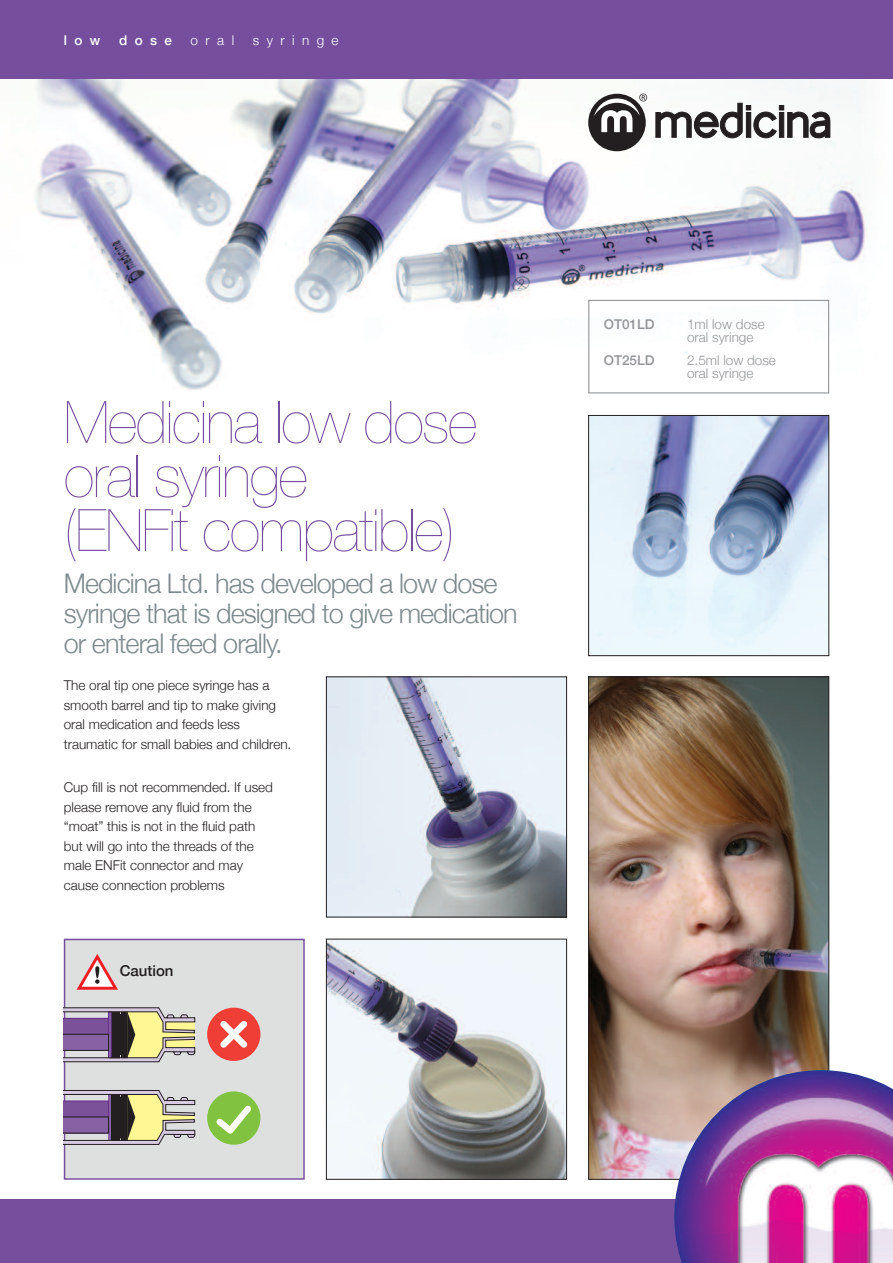
<style>
.page{position:relative;width:893px;height:1263px;background:#fff}
.page>*{position:absolute;margin:0;border:0;box-sizing:border-box;transform-origin:0 0}
.t1{font:200 58.5px/54px "Helvetica Neue";letter-spacing:-.025em;color:#764e9e}
.t2{font:300 27px/30px "Helvetica Neue";letter-spacing:-.035em;color:#7e8a8d}
.t3{font:500 15px "Helvetica Neue";color:#231f20}
.t4{font:300 13.5px/19.5px "Helvetica Neue";color:#231f20}
.t5{font:300 13.5px/13.5px "Helvetica Neue";color:#939598}
.t6{font:500 13.5px "Helvetica Neue";color:#939598}
.t7{font:300 13.5px "Helvetica Neue";letter-spacing:.55em;color:#fff}
.t8{font:500 13.5px "Helvetica Neue";letter-spacing:.55em;color:#fff}
</style>
<div class="page">
<div style="left:65px;top:940px;width:238px;height:238px;background:#dee0e0"></div>
<div style="left:64px;top:939px;width:241px;height:241px;border:2px solid #764e9e"></div>
<div style="left:0;top:1199px;width:893px;height:64px;background:#764e9e"></div>
<img style="left:0;top:78px;width:893px;height:356px">
<img style="left:328px;top:678px;width:237px;height:237px">
<div style="left:326px;top:676px;width:241px;height:241px;border:1px solid #231f20"></div>
<img style="left:328px;top:941px;width:237px;height:237px">
<div style="left:326px;top:939px;width:241px;height:241px;border:1px solid #231f20"></div>
<img style="left:590px;top:678px;width:237px;height:500px">
<div style="left:588px;top:676px;width:241px;height:504px;border:1px solid #231f20"></div>
<div style="left:0;top:0;width:893px;height:78px;background:#764e9e"></div>
<img style="left:590px;top:417px;width:237px;height:237px">
<div style="left:588px;top:415px;width:241px;height:241px;border:1px solid #231f20"></div>
<img style="left:674px;top:1070px;width:219px;height:193px">
<svg style="left:64px;top:1007px;width:132px;height:55px;background:#a59791"></svg>
<svg style="left:64px;top:1090px;width:131px;height:55px"></svg>
<div style="left:207px;top:1008px;width:53px;height:53px;background:#ee3e35;border-radius:50%"></div>
<svg style="left:220px;top:1020px;width:28px;height:28px"></svg>
<div style="left:207px;top:1091px;width:53px;height:54px;background:#81c340;border-radius:50%"></div>
<svg style="left:216px;top:1105px;width:35px;height:28px"></svg>
<svg style="left:655px;top:102px;width:175px;height:37px"></svg>
<div style="left:588px;top:94px;width:58px;height:57px;background:#231f20;border-radius:50%"></div>
<svg style="left:594px;top:94px;width:53px;height:38px"></svg>
<svg style="left:77px;top:954px;width:41px;height:36px"></svg>
<div style="left:588px;top:300px;width:241px;height:93px;border:1px solid #939598"></div>
<p class="t8" style="left:64px;top:32px;width:38px">low</p>
<p class="t8" style="left:119px;top:32px;width:55px">dose</p>
<p class="t7" style="left:191px;top:32px;width:45px">oral</p>
<p class="t7" style="left:253px;top:32px;width:87px">syringe</p>
<h1 class="t1" style="left:64px;top:395px;width:415px">Medicina low dose oral syringe<br>(ENFit compatible)</h1>
<h2 class="t2" style="left:64px;top:568px;width:455px">Medicina Ltd. has developed a low dose syringe that is designed to give medication or enteral feed orally.</h2>
<p class="t4" style="left:64px;top:675px;width:229px">The oral tip one piece syringe has a smooth barrel and tip to make giving oral medication and feeds less traumatic for small babies and children.</p>
<p class="t4" style="left:64px;top:777px;width:211px">Cup fill is not recommended. If used please remove any fluid from the “moat” this is not in the fluid path but will go into the threads of the male ENFit connector and may cause connection problems</p>
<p class="t3" style="left:120px;top:961px;width:55px">Caution</p>
<p class="t6" style="left:604px;top:316px;width:52px">OT01LD</p>
<p class="t5" style="left:687px;top:317px;width:79px">1ml low dose oral syringe</p>
<p class="t6" style="left:604px;top:352px;width:52px">OT25LD</p>
<p class="t5" style="left:687px;top:353px;width:90px">2.5ml low dose oral syringe</p>
</div>
